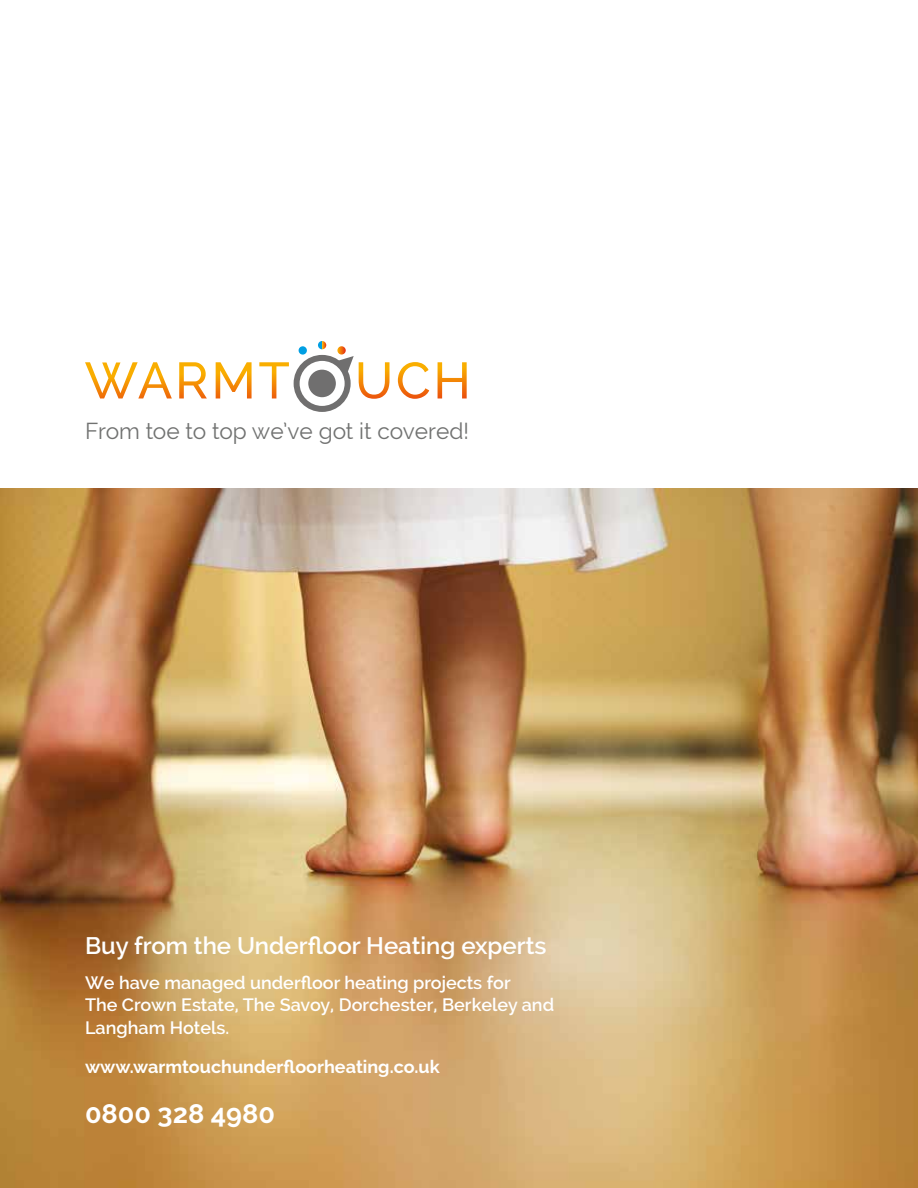
<style>
.page{position:relative;width:918px;height:1188px;background:#fff}
.page>*{position:absolute;margin:0;border:0;box-sizing:border-box;transform-origin:0 0}
.t1{font:700 27px "Raleway";color:#fff}
.t2{font:600 24px "Raleway";color:#fff}
.t3{font:22.65px "Raleway";color:#717271}
.t4{font:600 18px/22.5px "Raleway";color:#fff}
.t5{font:700 18px "Raleway";color:#fff}
</style>
<div class="page">
<img style="left:0;top:489px;width:918px;height:699px">
<svg style="left:85px;top:362px;width:87px;height:36px"></svg>
<svg style="left:179px;top:362px;width:28px;height:36px"></svg>
<svg style="left:216px;top:362px;width:36px;height:36px"></svg>
<svg style="left:259px;top:362px;width:30px;height:36px"></svg>
<svg style="left:398px;top:362px;width:31px;height:37px"></svg>
<svg style="left:438px;top:362px;width:29px;height:36px"></svg>
<div style="left:294px;top:355px;width:57px;height:57px;border:6px solid #706f6f;border-radius:50%"></div>
<div style="left:299px;top:346px;width:8px;height:9px;background:#009fe3;border-radius:50%"></div>
<svg style="left:318px;top:341px;width:8px;height:8px"></svg>
<svg style="left:336px;top:346px;width:54px;height:53px"></svg>
<div style="left:308px;top:370px;width:28px;height:27px;background:#706f6f;border-radius:50%"></div>
<p class="t3" style="left:85px;top:418px;width:385px">From toe to top we’ve got it covered!</p>
<h2 class="t2" style="left:85px;top:931px;width:463px">Buy from the Underfloor Heating experts</h2>
<p class="t4" style="left:85px;top:971px;width:471px">We have managed underfloor heating projects for<br>The Crown Estate, The Savoy, Dorchester, Berkeley and<br>Langham Hotels.</p>
<p class="t5" style="left:85px;top:1057px;width:356px">www.warmtouchunderfloorheating.co.uk</p>
<h1 class="t1" style="left:85px;top:1098px;width:191px">0800 328 4980</h1>
</div>
